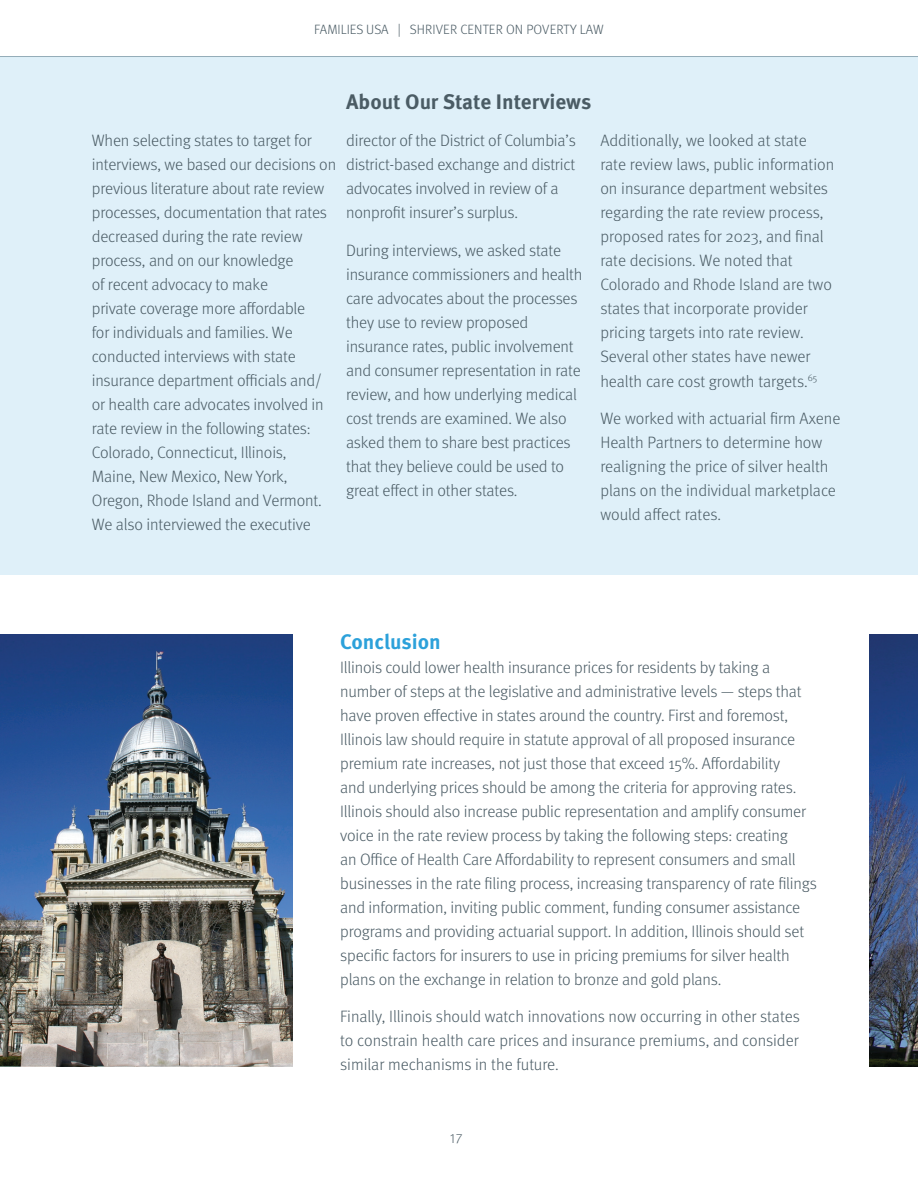
<style>
.page{position:relative;width:918px;height:1188px;background:#fff}
.page>*{position:absolute;margin:0;border:0;box-sizing:border-box;transform-origin:0 0}
.t1{font:700 21px "Meta OT";color:#4b5c65}
.t2{font:700 21px "Meta OT";color:#2ca1da}
.t3{font:300 16.5px/24px "Meta OT";letter-spacing:-.01em;color:#4b5c65}
.t4{font:300 13.5px "Meta OT";letter-spacing:.005em;color:#4b5c65}
</style>
<div class="page">
<div style="left:0;top:56px;width:918px;height:519px;background:#dff0f9"></div>
<img style="left:0;top:634px;width:293px;height:432px">
<img style="left:869px;top:634px;width:49px;height:432px">
<p class="t4" style="left:314px;top:22px;width:291px">FAMILIES USA | SHRIVER CENTER ON POVERTY LAW</p>
<p class="t1" style="left:346px;top:88px;width:247px">About Our State Interviews</p>
<p class="t3" style="left:92px;top:129px;width:246px">When selecting states to target for interviews, we based our decisions on previous literature about rate review processes, documentation that rates decreased during the rate review process, and on our knowledge<br>of recent advocacy to make<br>private coverage more affordable<br>for individuals and families. We conducted interviews with state insurance department officials and/ or health care advocates involved in rate review in the following states:<br>Colorado, Connecticut, Illinois,<br>Maine, New Mexico, New York, Oregon, Rhode Island and Vermont.<br>We also interviewed the executive</p>
<p class="t3" style="left:346px;top:129px;width:231px">director of the District of Columbia’s district-based exchange and district advocates involved in review of a nonprofit insurer’s surplus.</p>
<p class="t3" style="left:346px;top:238px;width:238px">During interviews, we asked state insurance commissioners and health care advocates about the processes they use to review proposed insurance rates, public involvement and consumer representation in rate review, and how underlying medical cost trends are examined. We also asked them to share best practices that they believe could be used to great effect in other states.</p>
<p class="t3" style="left:600px;top:129px;width:235px">Additionally, we looked at state rate review laws, public information on insurance department websites regarding the rate review process, proposed rates for 2023, and final rate decisions. We noted that Colorado and Rhode Island are two states that incorporate provider pricing targets into rate review.<br>Several other states have newer health care cost growth targets.<sup>65</sup></p>
<p class="t3" style="left:600px;top:406px;width:242px">We worked with actuarial firm Axene<br>Health Partners to determine how realigning the price of silver health plans on the individual marketplace would affect rates.</p>
<p class="t2" style="left:340px;top:628px;width:102px">Conclusion</p>
<p class="t3" style="left:340px;top:655px;width:478px">Illinois could lower health insurance prices for residents by taking a number of steps at the legislative and administrative levels — steps that have proven effective in states around the country. First and foremost, Illinois law should require in statute approval of all proposed insurance premium rate increases, not just those that exceed 15%. Affordability<br>and underlying prices should be among the criteria for approving rates.<br>Illinois should also increase public representation and amplify consumer voice in the rate review process by taking the following steps: creating<br>an Office of Health Care Affordability to represent consumers and small businesses in the rate filing process, increasing transparency of rate filings and information, inviting public comment, funding consumer assistance programs and providing actuarial support. In addition, Illinois should set specific factors for insurers to use in pricing premiums for silver health plans on the exchange in relation to bronze and gold plans.</p>
<p class="t3" style="left:340px;top:1005px;width:461px;text-align:justify">Finally, Illinois should watch innovations now occurring in other states to constrain health care prices and insurance premiums, and consider similar mechanisms in the future.</p>
<p class="t4" style="left:450px;top:1131px;width:14px">17</p>
</div>
